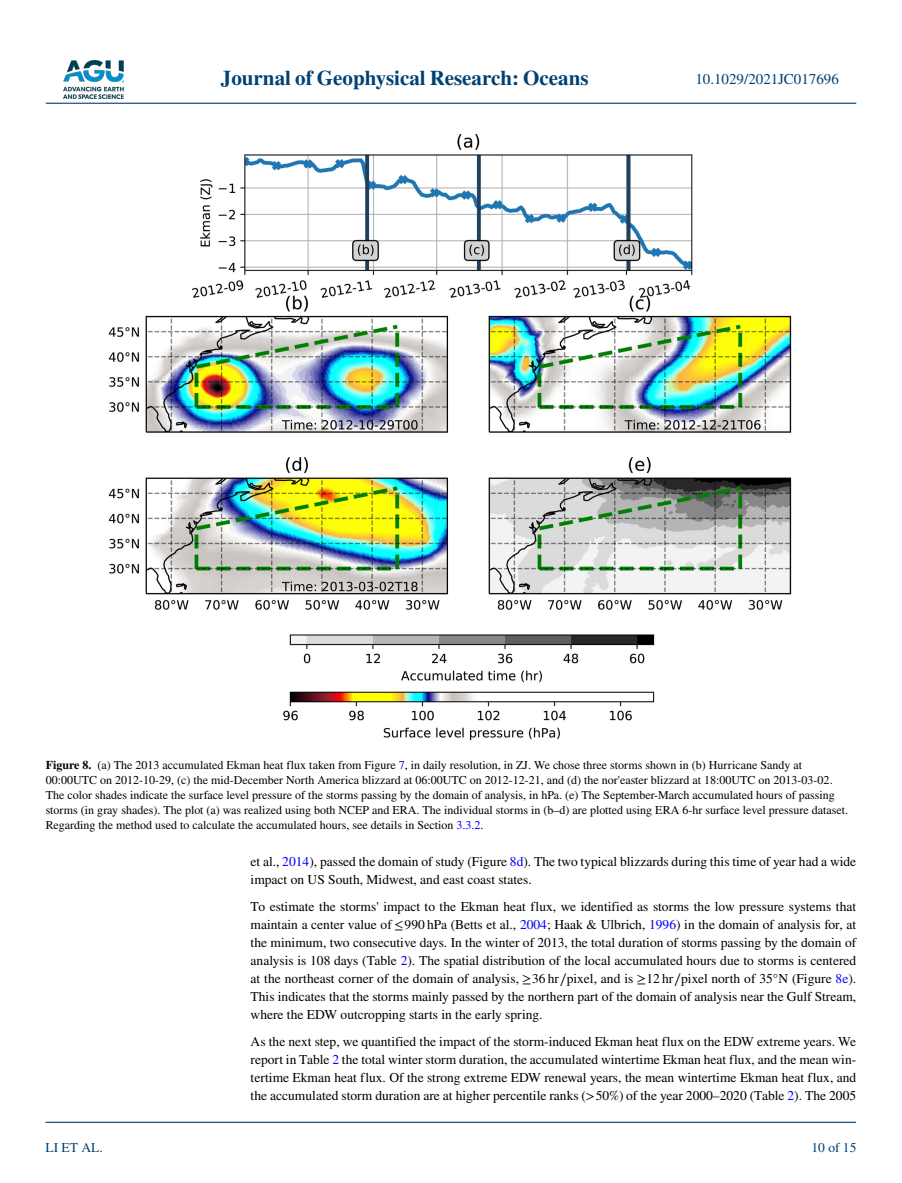
<style>
.page{position:relative;width:902px;height:1183px;background:#fff}
.page>*{position:absolute;margin:0;border:0;box-sizing:border-box;transform-origin:0 0}
.t1{font:700 21px "STIX";color:#004174}
.t2{font:15px "STIX";color:#004174}
.t3{font:13.5px/18px "STIX";color:#000;text-align:justify}
.t4{font:13.5px "STIX";color:#004174}
.t5{font:12px/15px "STIX";color:#000}
.s1{font-weight:700}
.s2{color:#00f}
.s3{font-family:"STIX Math Calligraphy"}
.s4{font-family:"STIX Math"}
.s5{font-family:"STIX Math";font-style:italic}
</style>
<div class="page">
<img style="left:63px;top:60px;width:60px;height:39px">
<hr style="left:46px;top:103px;width:810px;height:1px;background:#004174">
<hr style="left:45px;top:1121px;width:810px;height:1px;background:#004174">
<img style="left:109px;top:134px;width:682px;height:606px">
<h1 class="t1" style="left:221px;top:66px;width:369px">Journal of Geophysical Research: Oceans</h1>
<p class="t2" style="left:695px;top:69px;width:145px">10.1029/2021JC017696</p>
<p class="t5" style="left:46px;top:758px;width:803px"><span class="s1">Figure 8.</span> (a) The 2013 accumulated Ekman heat flux taken from Figure <span class="s2">7</span>, in daily resolution, in ZJ. We chose three storms shown in (b) Hurricane Sandy at 00:00UTC on 2012-10-29, (c) the mid-December North America blizzard at 06:00UTC on 2012-12-21, and (d) the nor'easter blizzard at 18:00UTC on 2013-03-02.<br>The color shades indicate the surface level pressure of the storms passing by the domain of analysis, in hPa. (e) The September-March accumulated hours of passing storms (in gray shades). The plot (a) was realized using both NCEP and ERA. The individual storms in (b–d) are plotted using ERA 6-hr surface level pressure dataset.<br>Regarding the method used to calculate the accumulated hours, see details in Section <span class="s2">3.3.2</span>.</p>
<p class="t4" style="left:45px;top:1138px;width:59px">LI ET AL.</p>
<p class="t3" style="left:250px;top:853px;width:607px">et al., <span class="s2">2014</span>), passed the domain of study (Figure <span class="s2">8d</span>). The two typical blizzards during this time of year had a wide impact on US South, Midwest, and east coast states.</p>
<p class="t3" style="left:250px;top:898px;width:607px">To estimate the storms' impact to the Ekman heat flux, we identified as storms the low pressure systems that maintain a center value of <span class="s3">≤</span><span class="s4">990 hPa</span> (Betts et al., <span class="s2">2004</span>; Haak &amp; Ulbrich, <span class="s2">1996</span>) in the domain of analysis for, at the minimum, two consecutive days. In the winter of 2013, the total duration of storms passing by the domain of analysis is 108 days (Table <span class="s2">2</span>). The spatial distribution of the local accumulated hours due to storms is centered at the northeast corner of the domain of analysis, <span class="s3">≥</span><span class="s4">36 hr∕pixel</span>, and is <span class="s3">≥</span><span class="s4">12 hr∕pixel</span> north of 35°N (Figure <span class="s2">8e</span>).<br>This indicates that the storms mainly passed by the northern part of the domain of analysis near the Gulf Stream, where the EDW outcropping starts in the early spring.</p>
<p class="t3" style="left:250px;top:1033px;width:607px">As the next step, we quantified the impact of the storm-induced Ekman heat flux on the EDW extreme years. We report in Table <span class="s2">2</span> the total winter storm duration, the accumulated wintertime Ekman heat flux, and the mean win&shy;tertime Ekman heat flux. Of the strong extreme EDW renewal years, the mean wintertime Ekman heat flux, and the accumulated storm duration are at higher percentile ranks <span class="s4">(</span><span class="s5">&gt;</span><span class="s4">50%)</span> of the year 2000–2020 (Table <span class="s2">2</span>). The 2005</p>
<p class="t4" style="left:811px;top:1138px;width:46px">10 of 15</p>
</div>
